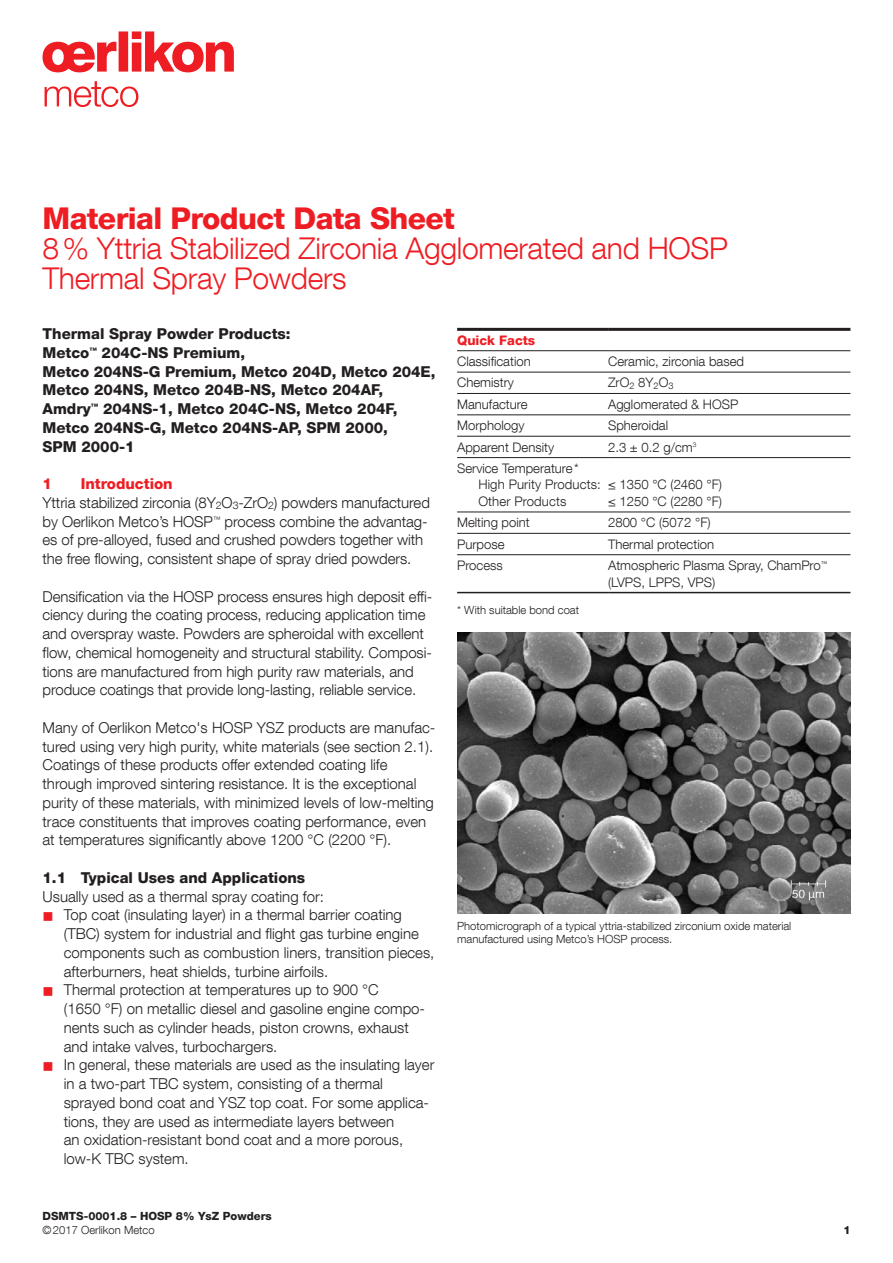
<style>
.page{position:relative;width:893px;height:1263px;background:#fff}
.page>*{position:absolute;margin:0;border:0;box-sizing:border-box;transform-origin:0 0}
.t1{font:300 30px/30px "Helvetica Neue LT Com";letter-spacing:-.01em;color:#ee1d23}
.t2{font:800 30px "Helvetica Neue LT Com";letter-spacing:-.02em;color:#ee1d23}
.t3{font:300 15px/18.8px "Helvetica Neue LT Com";color:#231f20}
.t4{font:800 15px/18.8px "Helvetica Neue LT Com";color:#231f20}
.t5{font:800 15px "Helvetica Neue LT Com";color:#ee1d23}
.t6{font:300 13.2px/16.5px "Helvetica Neue LT Com";color:#231f20}
.t7{font:800 13.2px "Helvetica Neue LT Com";color:#ee1d23}
.t8{font:300 11.25px/13.2px "Helvetica Neue LT Com";color:#231f20}
.t9{font:800 11.25px "Helvetica Neue LT Com";color:#231f20}
.s1{font-weight:800;color:#ee1d23}
.s2{color:#ee1d23}
</style>
<div class="page">
<svg style="left:43px;top:31px;width:191px;height:41px"></svg>
<svg style="left:45px;top:81px;width:93px;height:26px"></svg>
<hr style="left:457px;top:372px;width:151px;height:1px;background:#231f20">
<hr style="left:608px;top:372px;width:242px;height:1px;background:#231f20">
<hr style="left:457px;top:393px;width:151px;height:1px;background:#231f20">
<hr style="left:608px;top:393px;width:242px;height:1px;background:#231f20">
<hr style="left:457px;top:415px;width:151px;height:1px;background:#231f20">
<hr style="left:608px;top:415px;width:242px;height:1px;background:#231f20">
<hr style="left:457px;top:436px;width:151px;height:1px;background:#231f20">
<hr style="left:608px;top:436px;width:242px;height:1px;background:#231f20">
<hr style="left:457px;top:457px;width:151px;height:1px;background:#231f20">
<hr style="left:608px;top:457px;width:242px;height:1px;background:#231f20">
<hr style="left:457px;top:512px;width:151px;height:1px;background:#231f20">
<hr style="left:608px;top:512px;width:242px;height:1px;background:#231f20">
<hr style="left:457px;top:533px;width:151px;height:1px;background:#231f20">
<hr style="left:608px;top:533px;width:242px;height:1px;background:#231f20">
<hr style="left:457px;top:554px;width:151px;height:1px;background:#231f20">
<hr style="left:608px;top:554px;width:242px;height:1px;background:#231f20">
<hr style="left:457px;top:328px;width:151px;height:3px;background:#231f20">
<hr style="left:608px;top:328px;width:242px;height:3px;background:#231f20">
<hr style="left:457px;top:350px;width:151px;height:1px;background:#231f20">
<hr style="left:608px;top:350px;width:242px;height:1px;background:#231f20">
<hr style="left:457px;top:592px;width:151px;height:1px;background:#231f20">
<hr style="left:608px;top:592px;width:242px;height:1px;background:#231f20">
<img style="left:457px;top:632px;width:393px;height:282px">
<h1 class="t2" style="left:43px;top:201px;width:414px">Material Product Data Sheet</h1>
<h1 class="t1" style="left:43px;top:233px;width:687px">8% Yttria Stabilized Zirconia Agglomerated and HOSP<br>Thermal Spray Powders</h1>
<p class="t4" style="left:43px;top:324px;width:394px">Thermal Spray Powder Products:<br>Metco<sup>™</sup> 204C-NS Premium,<br>Metco 204NS-G Premium, Metco 204D, Metco 204E, Metco 204NS, Metco 204B-NS, Metco 204AF, Amdry<sup>™</sup> 204NS-1, Metco 204C-NS, Metco 204F, Metco 204NS-G, Metco 204NS-AP, SPM 2000,<br>SPM 2000-1</p>
<p class="t5" style="left:43px;top:475px;width:11px">1</p>
<p class="t3" style="left:43px;top:474px;width:389px;text-indent:38px"><span class="s1">Introduction<br></span>Yttria stabilized zirconia (8Y<sub>2</sub>O<sub>3</sub>-ZrO<sub>2</sub>) powders manufactured by Oerlikon Metco’s HOSP<sup>™</sup> process combine the advantag&shy;es of pre-alloyed, fused and crushed powders together with the free flowing, consistent shape of spray dried powders.</p>
<p class="t3" style="left:43px;top:587px;width:391px">Densification via the HOSP process ensures high deposit effi&shy;ciency during the coating process, reducing application time and overspray waste. Powders are spheroidal with excellent flow, chemical homogeneity and structural stability. Composi&shy;tions are manufactured from high purity raw materials, and produce coatings that provide long-lasting, reliable service.</p>
<p class="t3" style="left:43px;top:718px;width:394px">Many of Oerlikon Metco's HOSP YSZ products are manufac&shy;tured using very high purity, white materials (see section 2.1).<br>Coatings of these products offer extended coating life through improved sintering resistance. It is the exceptional purity of these materials, with minimized levels of low-melting trace constituents that improves coating performance, even at temperatures significantly above 1200 °C (2200 °F).</p>
<p class="t4" style="left:43px;top:868px;width:264px">1.1 Typical Uses and Applications</p>
<p class="t3" style="left:43px;top:887px;width:283px">Usually used as a thermal spray coating for:</p>
<p class="t3" style="left:64px;top:905px;width:372px;text-indent:-21px"><span class="s2">■</span> Top coat (insulating layer) in a thermal barrier coating (TBC) system for industrial and flight gas turbine engine components such as combustion liners, transition pieces, afterburners, heat shields, turbine airfoils.</p>
<p class="t3" style="left:64px;top:980px;width:363px;text-indent:-21px"><span class="s2">■</span> Thermal protection at temperatures up to 900 °C<br>(1650 °F) on metallic diesel and gasoline engine compo&shy;nents such as cylinder heads, piston crowns, exhaust and intake valves, turbochargers.</p>
<p class="t3" style="left:64px;top:1055px;width:372px;text-indent:-21px"><span class="s2">■</span> In general, these materials are used as the insulating layer in a two-part TBC system, consisting of a thermal sprayed bond coat and YSZ top coat. For some applica&shy;tions, they are used as intermediate layers between<br>an oxidation-resistant bond coat and a more porous, low-K TBC system.</p>
<p class="t7" style="left:457px;top:332px;width:80px">Quick Facts</p>
<p class="t6" style="left:457px;top:353px;width:75px">Classification</p>
<p class="t6" style="left:608px;top:353px;width:137px">Ceramic, zirconia based</p>
<p class="t6" style="left:457px;top:374px;width:58px">Chemistry</p>
<p class="t6" style="left:608px;top:374px;width:67px">ZrO<sub>2</sub> 8Y<sub>2</sub>O<sub>3</sub></p>
<p class="t6" style="left:457px;top:396px;width:72px">Manufacture</p>
<p class="t6" style="left:608px;top:396px;width:132px">Agglomerated &amp; HOSP</p>
<p class="t6" style="left:457px;top:417px;width:69px">Morphology</p>
<p class="t6" style="left:608px;top:417px;width:62px">Spheroidal</p>
<p class="t6" style="left:457px;top:438px;width:98px">Apparent Density</p>
<p class="t6" style="left:608px;top:438px;width:90px">2.3 ± 0.2 g/cm<sup>3</sup></p>
<p class="t6" style="left:478px;top:460px;width:124px;text-indent:-21px">Service Temperature*<br>High Purity Products:<br>Other Products</p>
<p class="t6" style="left:608px;top:476px;width:115px">≤ 1350 °C (2460 °F) ≤ 1250 °C (2280 °F)</p>
<p class="t6" style="left:457px;top:514px;width:74px">Melting point</p>
<p class="t6" style="left:608px;top:514px;width:104px">2800 °C (5072 °F)</p>
<p class="t6" style="left:457px;top:535px;width:49px">Purpose</p>
<p class="t6" style="left:608px;top:535px;width:108px">Thermal protection</p>
<p class="t6" style="left:457px;top:557px;width:47px">Process</p>
<p class="t6" style="left:608px;top:557px;width:221px">Atmospheric Plasma Spray, ChamPro<sup>™ </sup>(LVPS, LPPS, VPS)</p>
<p class="t8" style="left:457px;top:603px;width:123px">* With suitable bond coat</p>
<p class="t8" style="left:457px;top:919px;width:336px">Photomicrograph of a typical yttria-stabilized zirconium oxide material manufactured using Metco’s HOSP process.</p>
<p class="t9" style="left:43px;top:1209px;width:231px">DSMTS-0001.8 – HOSP 8% YsZ Powders</p>
<p class="t8" style="left:43px;top:1223px;width:114px">©2017 Oerlikon Metco</p>
<p class="t9" style="left:843px;top:1223px;width:9px">1</p>
</div>
